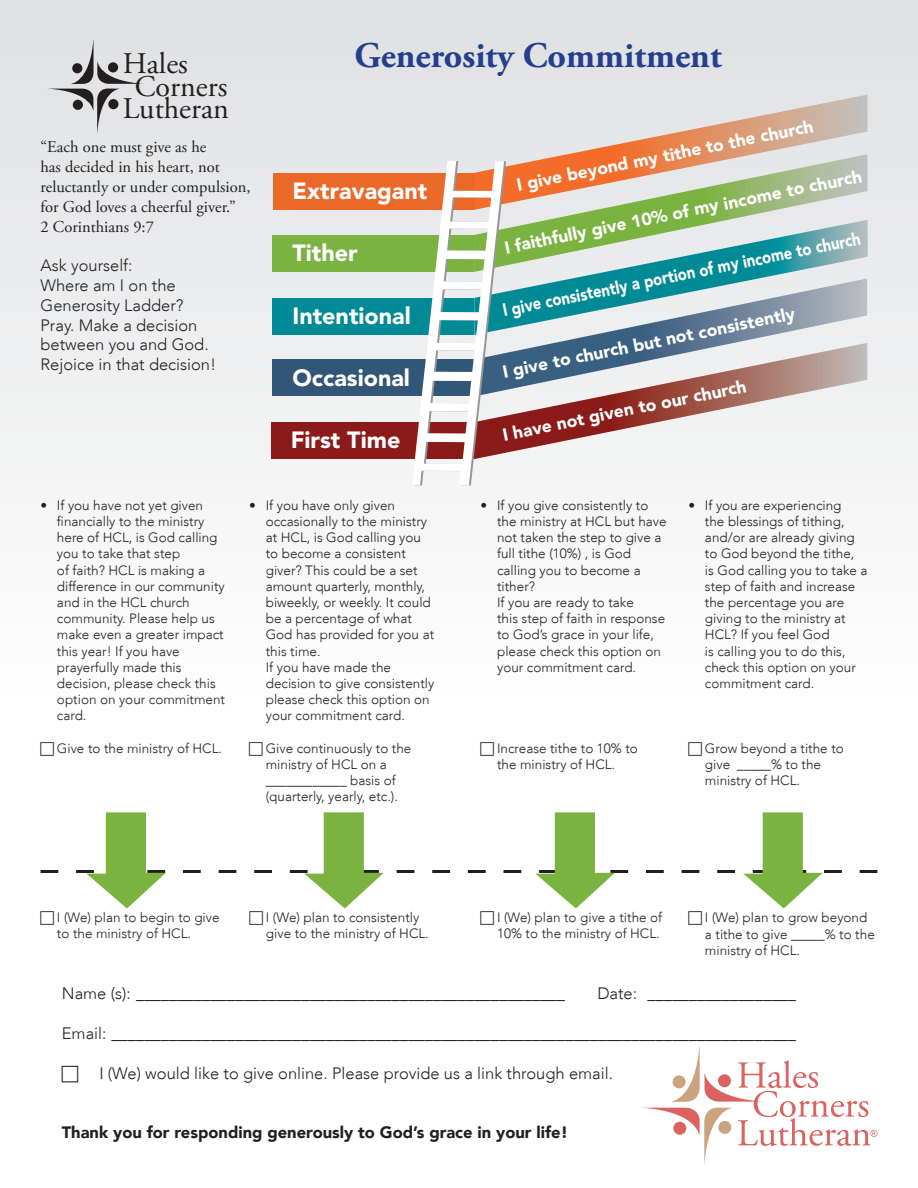
<style>
.page{position:relative;width:918px;height:1188px;background:#fff}
.page>*{position:absolute;margin:0;border:0;box-sizing:border-box;transform-origin:0 0}
.t1{font:700 36px "Adobe Garamond Pro";color:#253f8e}
.t2{font:30px/22.8px "Adobe Garamond Pro";color:#231f20}
.t3{font:900 23.4px "Avenir LT";color:#fff}
.t4{font:900 17.55px "Avenir LT";color:#fff}
.t5{font:900 17.55px "Avenir LT";color:#fff;scale:.85 1}
.t6{font:300 16.5px/19.8px "Avenir LT";color:#231f20}
.t7{font:16.5px/19.8px "Adobe Garamond Pro";color:#231f20}
.t8{font:900 16.5px "Avenir LT";color:#231f20}
.t9{font:300 13.5px/16.2px "Avenir LT";color:#231f20}
</style>
<div class="page">
<div style="left:0;top:0;width:918px;height:871px;background:linear-gradient(to bottom,#e0e1e3,#fff)"></div>
<svg style="left:642px;top:1044px;width:235px;height:121px"></svg>
<div style="left:272px;top:422px;width:201px;height:37px;background:#8b1b18"></div>
<svg style="left:506px;top:396px;width:361px;height:63px"></svg>
<div style="left:273px;top:359px;width:202px;height:37px;background:#325677"></div>
<svg style="left:506px;top:335px;width:361px;height:61px"></svg>
<div style="left:272px;top:298px;width:202px;height:37px;background:#008a96"></div>
<svg style="left:506px;top:272px;width:362px;height:63px"></svg>
<div style="left:272px;top:235px;width:202px;height:37px;background:#7bb341"></div>
<svg style="left:474px;top:154px;width:394px;height:118px"></svg>
<div style="left:273px;top:173px;width:202px;height:37px;background:#ea6928"></div>
<svg style="left:475px;top:95px;width:393px;height:115px"></svg>
<svg style="left:412px;top:161px;width:94px;height:324px"></svg>
<svg style="left:47px;top:40px;width:97px;height:95px"></svg>
<div style="left:72px;top:63px;width:10px;height:10px;background:#231f20;border-radius:50%"></div>
<svg style="left:688px;top:742px;width:14px;height:13px"></svg>
<svg style="left:481px;top:742px;width:13px;height:13px"></svg>
<svg style="left:249px;top:742px;width:14px;height:13px"></svg>
<svg style="left:40px;top:742px;width:14px;height:13px"></svg>
<svg style="left:40px;top:812px;width:838px;height:97px"></svg>
<p class="t2" style="left:135px;top:53px;width:94px;text-indent:-12px">Hales<br>Corners</p>
<p class="t2" style="left:123px;top:98px;width:108px">Lutheran</p>
<p class="t7" style="left:40px;top:138px;width:211px">“Each one must give as he<br>has decided in his heart, not reluctantly or under compulsion, for God loves a cheerful giver.”</p>
<p class="t7" style="left:40px;top:217px;width:115px">2 Corinthians 9:7</p>
<p class="t6" style="left:40px;top:256px;width:94px">Ask yourself:</p>
<p class="t6" style="left:40px;top:275px;width:145px">Where am I on the<br>Generosity Ladder?</p>
<p class="t6" style="left:40px;top:315px;width:170px">Pray. Make a decision between you and God.</p>
<p class="t6" style="left:40px;top:355px;width:177px">Rejoice in that decision!</p>
<p class="t1" style="left:355px;top:34px;width:369px">Generosity Commitment</p>
<p class="t3" style="left:293px;top:177px;width:136px">Extravagant</p>
<p class="t3" style="left:293px;top:239px;width:67px">Tither</p>
<p class="t3" style="left:292px;top:302px;width:120px">Intentional</p>
<p class="t3" style="left:292px;top:363px;width:119px">Occasional</p>
<p class="t3" style="left:291px;top:426px;width:111px">First Time</p>
<p class="t4" style="left:515px;top:174px;width:303px;rotate:-11deg">I give beyond my tithe to the church</p>
<p class="t4" style="left:503px;top:236px;width:366px;rotate:-11deg">I faithfully give 10% of my income to church</p>
<p class="t5" style="left:501px;top:299px;width:430px;rotate:-11deg">I give consistently a portion of my income to church</p>
<p class="t4" style="left:501px;top:361px;width:299px;rotate:-11deg">I give to church but not consistently</p>
<p class="t4" style="left:501px;top:424px;width:250px;rotate:-11deg">I have not given to our church</p>
<p class="t9" style="left:57px;top:497px;width:170px;text-indent:-16px">• If you have not yet given financially to the ministry here of HCL, is God calling you to take that step<br>of faith? HCL is making a difference in our community and in the HCL church community. Please help us make even a greater impact this year! If you have prayerfully made this decision, please check this option on your commitment card.</p>
<p class="t9" style="left:57px;top:740px;width:167px">Give to the ministry of HCL.</p>
<p class="t9" style="left:266px;top:497px;width:170px;text-indent:-16px">• If you have only given occasionally to the ministry at HCL, is God calling you to become a consistent giver? This could be a set amount quarterly, monthly, biweekly, or weekly. It could be a percentage of what<br>God has provided for you at this time.</p>
<p class="t9" style="left:266px;top:659px;width:170px">If you have made the decision to give consistently please check this option on your commitment card.</p>
<p class="t9" style="left:266px;top:740px;width:147px">Give continuously to the ministry of HCL on a ____________ basis of (quarterly, yearly, etc.).</p>
<p class="t9" style="left:57px;top:909px;width:164px">I (We) plan to begin to give to the ministry of HCL.</p>
<p class="t9" style="left:266px;top:909px;width:164px">I (We) plan to consistently give to the ministry of HCL.</p>
<p class="t9" style="left:497px;top:497px;width:171px;text-indent:-16px">• If you give consistently to the ministry at HCL but have not taken the step to give a full tithe (10%) , is God calling you to become a tither?</p>
<p class="t9" style="left:497px;top:594px;width:170px">If you are ready to take<br>this step of faith in response to God’s grace in your life, please check this option on your commitment card.</p>
<p class="t9" style="left:497px;top:740px;width:142px">Increase tithe to 10% to</p>
<p class="t9" style="left:497px;top:756px;width:120px">the ministry of HCL.</p>
<p class="t9" style="left:705px;top:497px;width:164px;text-indent:-16px">• If you are experiencing<br>the blessings of tithing, and/or are already giving to God beyond the tithe,<br>is God calling you to take a step of faith and increase the percentage you are giving to the ministry at<br>HCL? If you feel God<br>is calling you to do this, check this option on your commitment card.</p>
<p class="t9" style="left:705px;top:740px;width:140px">Grow beyond a tithe to</p>
<p class="t9" style="left:705px;top:756px;width:118px">give _____% to the</p>
<p class="t9" style="left:705px;top:772px;width:97px">ministry of HCL.</p>
<p class="t9" style="left:497px;top:909px;width:167px">I (We) plan to give a tithe of</p>
<p class="t9" style="left:497px;top:926px;width:164px">10% to the ministry of HCL.</p>
<p class="t9" style="left:705px;top:910px;width:171px">I (We) plan to grow beyond a tithe to give _____% to the ministry of HCL.</p>
<p class="t6" style="left:62px;top:984px;width:505px">Name (s): ____________________________________________________</p>
<p class="t6" style="left:597px;top:984px;width:200px">Date: __________________</p>
<p class="t6" style="left:62px;top:1023px;width:736px">Email: ___________________________________________________________________________________</p>
<p class="t6" style="left:99px;top:1063px;width:515px">I (We) would like to give online. Please provide us a link through email.</p>
<p class="t8" style="left:62px;top:1122px;width:508px">Thank you for responding generously to God’s grace in your life!</p>
</div>
